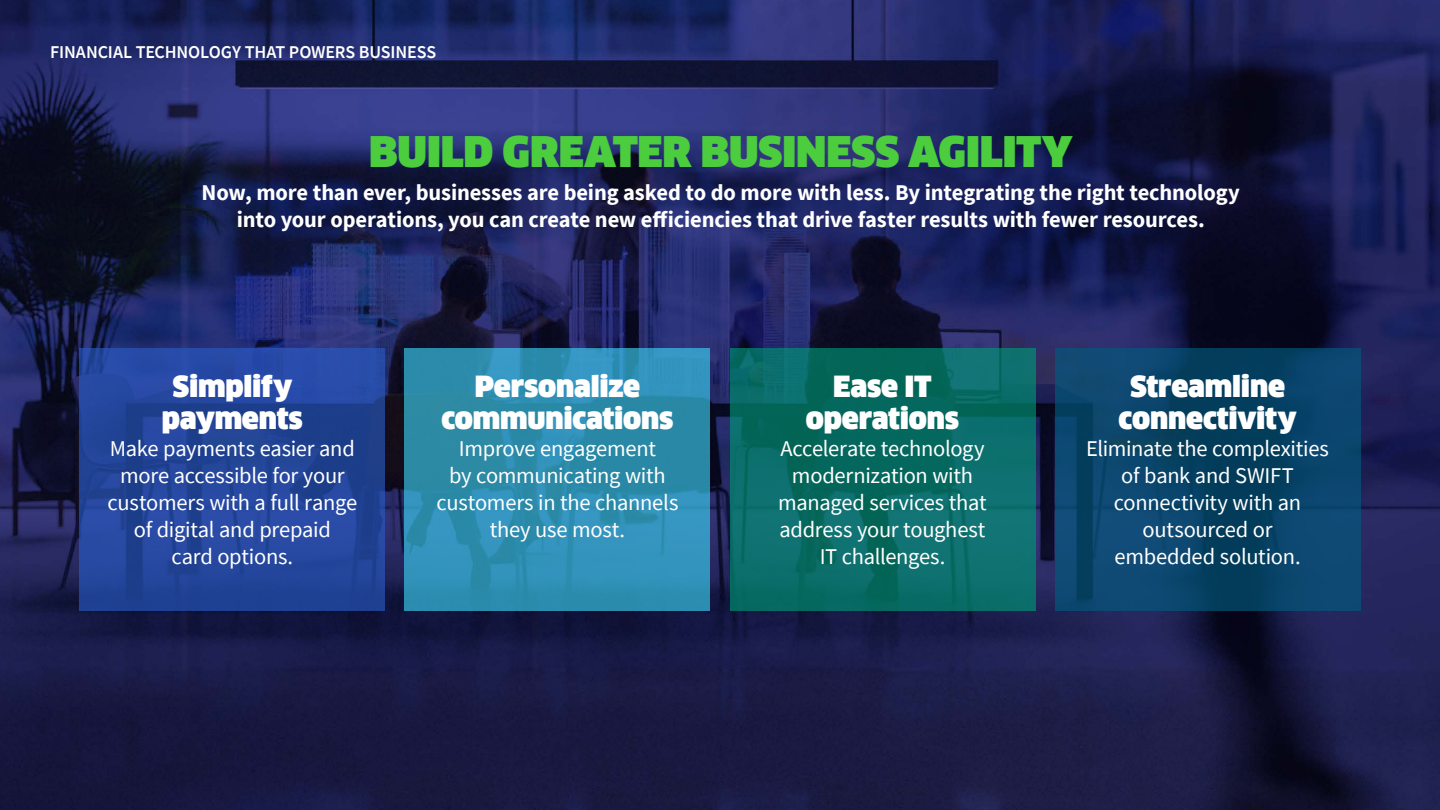
<style>
.page{position:relative;width:1440px;height:810px;background:#fff}
.page>*{position:absolute;margin:0;border:0;box-sizing:border-box;transform-origin:0 0}
.t1{font:900 41.25px "Clan Offc Pro";letter-spacing:-.01em;color:#4bcd3e}
.t2{font:900 28.5px/31.5px "Clan Offc Pro";letter-spacing:-.01em;color:#fff;text-align:center}
.t3{font:22.5px/27px "Source Sans Pro";letter-spacing:-.015em;color:#fff;text-align:center}
.t4{font:700 22.5px/27px "Source Sans Pro";letter-spacing:-.005em;color:#fff;text-align:center}
.t5{font:600 18px "Source Sans Pro";letter-spacing:-.01em;color:#fff}
</style>
<div class="page">
<img style="left:0;top:0;width:1440px;height:810px">
<svg style="left:80px;top:348px;width:305px;height:263px;background:#23459a"></svg>
<svg style="left:405px;top:348px;width:305px;height:263px;background:#2e8eb0"></svg>
<svg style="left:730px;top:348px;width:305px;height:263px;background:#096b65"></svg>
<svg style="left:1055px;top:348px;width:305px;height:263px;background:#094369"></svg>
<p class="t5" style="left:50px;top:40px;width:388px">FINANCIAL TECHNOLOGY THAT POWERS BUSINESS</p>
<h1 class="t1" style="left:369px;top:128px;width:705px">BUILD GREATER BUSINESS AGILITY</h1>
<p class="t4" style="left:202px;top:179px;width:1040px">Now, more than ever, businesses are being asked to do more with less. By integrating the right technology into your operations, you can create new efficiencies that drive faster results with fewer resources.</p>
<p class="t2" style="left:162px;top:371px;width:142px">Simplify payments</p>
<p class="t3" style="left:108px;top:435px;width:251px">Make payments easier and more accessible for your customers with a full range of digital and prepaid<br>card options.</p>
<p class="t2" style="left:441px;top:371px;width:234px">Personalize communications</p>
<p class="t3" style="left:437px;top:435px;width:243px">Improve engagement<br>by communicating with customers in the channels they use most.</p>
<p class="t2" style="left:806px;top:371px;width:155px">Ease IT operations</p>
<p class="t3" style="left:778px;top:435px;width:210px">Accelerate technology modernization with managed services that address your toughest<br>IT challenges.</p>
<p class="t2" style="left:1119px;top:371px;width:179px">Streamline connectivity</p>
<p class="t3" style="left:1086px;top:435px;width:244px">Eliminate the complexities of bank and SWIFT connectivity with an outsourced or<br>embedded solution.</p>
</div>
